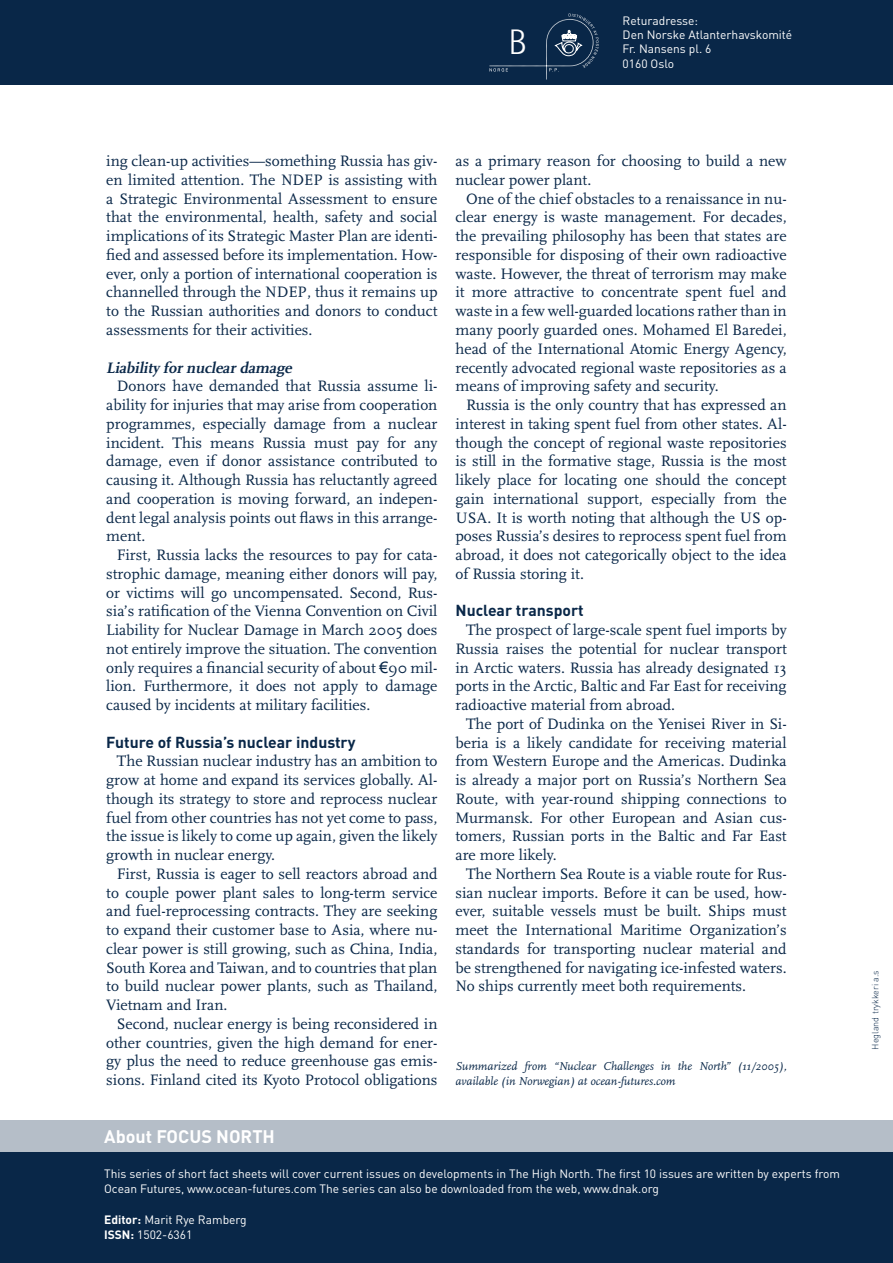
<style>
.page{position:relative;width:893px;height:1263px;background:#fff}
.page>*{position:absolute;margin:0;border:0;box-sizing:border-box;transform-origin:0 0}
.t1{font:300 35.55px "Rotis Semi Sans";color:#fff}
.t2{font:700 18px "DIN";color:#fff}
.t3{font:15.75px/18.8px "Scala";color:#092748;text-align:justify}
.Overskrift_2{font:700 15.75px "DIN";color:#092748}
.Overskrift_3{font:italic 700 15.75px "Scala";color:#092748}
.t4{font:12px/15px "DIN";color:#fff}
.t5{font:italic 12px/15px "Scala";color:#092748}
.t6{font:300 9px "DIN";color:#092748}
.s1{font-family:"Arial"}
.s2{font-weight:700}
</style>
<div class="page">
<div style="left:0;top:0;width:893px;height:85px;background:#092748"></div>
<div style="left:0;top:1147px;width:893px;height:116px;background:#092748"></div>
<div style="left:0;top:1120px;width:893px;height:31px;background:#b5bec8"></div>
<svg style="left:489px;top:14px;width:110px;height:66px"></svg>
<p class="t1" style="left:508px;top:22px;width:20px">B</p>
<p class="t4" style="left:623px;top:13px;width:77px">Returadresse:</p>
<p class="t4" style="left:623px;top:27px;width:171px">Den Norske Atlanterhavskomité</p>
<p class="t4" style="left:623px;top:41px;width:90px">Fr. Nansens pl. 6</p>
<p class="t4" style="left:623px;top:56px;width:53px">0160 Oslo</p>
<p class="t3" style="left:106px;top:152px;width:333px">ing clean-up activities—something Russia has giv&shy;en limited attention. The NDEP is assisting with a Strategic Environmental Assessment to ensure that the environmental, health, safety and social implications of its Strategic Master Plan are identi&shy;fied and assessed before its implementation. How&shy;ever, only a portion of international cooperation is channelled through the NDEP, thus it remains up to the Russian authorities and donors to conduct assessments for their activities.</p>
<p class="Overskrift_3" style="left:106px;top:358px;width:190px">Liability for nuclear damage</p>
<p class="t3" style="left:106px;top:377px;width:333px;text-indent:11px">Donors have demanded that Russia assume li&shy;ability for injuries that may arise from cooperation programmes, especially damage from a nuclear incident. This means Russia must pay for any damage, even if donor assistance contributed to causing it. Although Russia has reluctantly agreed and cooperation is moving forward, an indepen&shy;dent legal analysis points out flaws in this arrange&shy;ment.</p>
<p class="t3" style="left:106px;top:546px;width:333px;text-indent:11px">First, Russia lacks the resources to pay for cata&shy;strophic damage, meaning either donors will pay, or victims will go uncompensated. Second, Rus&shy;sia’s ratification of the Vienna Convention on Civil Liability for Nuclear Damage in March 2005 does not entirely improve the situation. The convention only requires a financial security of about <span class="s1">€</span>90 mil&shy;lion. Furthermore, it does not apply to damage caused by incidents at military facilities.</p>
<p class="Overskrift_2" style="left:106px;top:731px;width:251px">Future of Russia’s nuclear industry</p>
<p class="t3" style="left:106px;top:752px;width:333px;text-indent:11px">The Russian nuclear industry has an ambition to grow at home and expand its services globally. Al&shy;though its strategy to store and reprocess nuclear fuel from other countries has not yet come to pass, the issue is likely to come up again, given the likely growth in nuclear energy.</p>
<p class="t3" style="left:106px;top:864px;width:333px;text-indent:11px">First, Russia is eager to sell reactors abroad and to couple power plant sales to long-term service and fuel-reprocessing contracts. They are seeking to expand their customer base to Asia, where nu&shy;clear power is still growing, such as China, India, South Korea and Taiwan, and to countries that plan to build nuclear power plants, such as Thailand, Vietnam and Iran.</p>
<p class="t3" style="left:106px;top:1014px;width:333px;text-indent:11px">Second, nuclear energy is being reconsidered in other countries, given the high demand for ener&shy;gy plus the need to reduce greenhouse gas emis&shy;sions. Finland cited its Kyoto Protocol obligations</p>
<p class="t3" style="left:455px;top:152px;width:333px">as a primary reason for choosing to build a new nuclear power plant.</p>
<p class="t3" style="left:455px;top:189px;width:333px;text-indent:11px">One of the chief obstacles to a renaissance in nu&shy;clear energy is waste management. For decades, the prevailing philosophy has been that states are responsible for disposing of their own radioactive waste. However, the threat of terrorism may make it more attractive to concentrate spent fuel and waste in a few well-guarded locations rather than in many poorly guarded ones. Mohamed El Baredei, head of the International Atomic Energy Agency, recently advocated regional waste repositories as a means of improving safety and security.</p>
<p class="t3" style="left:455px;top:396px;width:333px;text-indent:11px">Russia is the only country that has expressed an interest in taking spent fuel from other states. Al&shy;though the concept of regional waste repositories is still in the formative stage, Russia is the most likely place for locating one should the concept gain international support, especially from the USA. It is worth noting that although the US op&shy;poses Russia’s desires to reprocess spent fuel from abroad, it does not categorically object to the idea of Russia storing it.</p>
<p class="Overskrift_2" style="left:455px;top:600px;width:130px">Nuclear transport</p>
<p class="t3" style="left:455px;top:621px;width:333px;text-indent:11px">The prospect of large-scale spent fuel imports by Russia raises the potential for nuclear transport in Arctic waters. Russia has already designated 13 ports in the Arctic, Baltic and Far East for receiving radioactive material from abroad.</p>
<p class="t3" style="left:455px;top:714px;width:333px;text-indent:11px">The port of Dudinka on the Yenisei River in Si&shy;beria is a likely candidate for receiving material from Western Europe and the Americas. Dudinka is already a major port on Russia’s Northern Sea Route, with year-round shipping connections to Murmansk. For other European and Asian cus&shy;tomers, Russian ports in the Baltic and Far East are more likely.</p>
<p class="t3" style="left:455px;top:864px;width:333px;text-indent:11px">The Northern Sea Route is a viable route for Rus&shy;sian nuclear imports. Before it can be used, how&shy;ever, suitable vessels must be built. Ships must meet the International Maritime Organization’s standards for transporting nuclear material and be strengthened for navigating ice-infested waters.<br>No ships currently meet both requirements.</p>
<p class="t5" style="left:455px;top:1059px;width:333px">Summarized from “Nuclear Challenges in the North” (11/2005), available (in Norwegian) at ocean-futures.com</p>
<p class="t2" style="left:104px;top:1125px;width:172px">About FOCUS NORTH</p>
<p class="t4" style="left:104px;top:1166px;width:737px">This series of short fact sheets will cover current issues on developments in The High North. The first 10 issues are written by experts from<br>Ocean Futures, www.ocean-futures.com The series can also be downloaded from the web, www.dnak.org</p>
<p class="t4" style="left:104px;top:1211px;width:144px"><span class="s2">Editor:</span> Marit Rye Ramberg</p>
<p class="t4" style="left:104px;top:1226px;width:90px"><span class="s2">ISSN:</span> 1502-6361</p>
<p class="t6" style="left:869px;top:1050px;width:81px;rotate:-90deg">Hegland trykkeri a.s</p>
</div>
